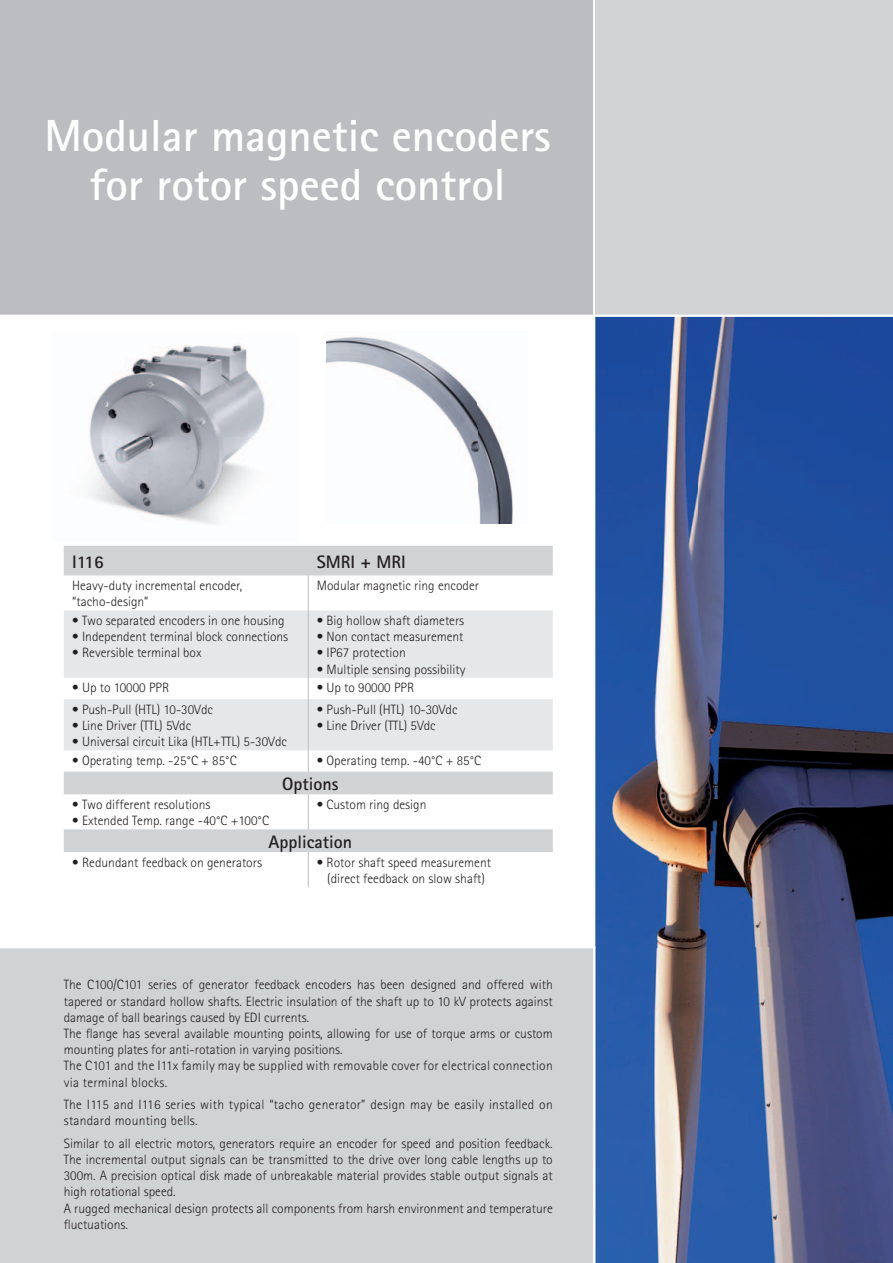
<style>
.page{position:relative;width:893px;height:1263px;background:#fff}
.page>*{position:absolute;margin:0;border:0;box-sizing:border-box;transform-origin:0 0}
.t1{font:700 45px/49.5px "Rotis Sans Serif";color:#fff;text-align:center}
.t2{font:700 18px "Rotis Sans Serif";color:#231f20}
.t3{font:300 13.5px/16.2px "Rotis Sans Serif";color:#231f20}
.t4{font:300 13.5px/16.2px "Rotis Sans Serif";letter-spacing:.02em;color:#231f20}
</style>
<div class="page">
<div style="left:595px;top:0;width:298px;height:946px;background:#d1d2d4"></div>
<div style="left:0;top:947px;width:595px;height:316px;background:#d1d2d4"></div>
<div style="left:0;top:0;width:595px;height:316px;background:#bcbdc0"></div>
<img style="left:595px;top:317px;width:298px;height:946px">
<img style="left:88px;top:344px;width:177px;height:180px">
<img style="left:326px;top:337px;width:187px;height:186px">
<hr style="left:0;top:315px;width:893px;height:2px;background:#fff">
<hr style="left:0;top:946px;width:595px;height:2px;background:#fff">
<hr style="left:593px;top:0;width:2px;height:1263px;background:#fff">
<div style="left:64px;top:546px;width:489px;height:29px;background:#d1d2d4"></div>
<svg style="left:64px;top:610px;width:489px;height:140px;fill:#e6e7e9"></svg>
<hr style="left:308px;top:575px;width:1px;height:35px;background:#bcbdc0">
<hr style="left:308px;top:610px;width:1px;height:68px;background:#bcbdc0">
<svg style="left:308px;top:678px;width:1px;height:21px"></svg>
<hr style="left:308px;top:699px;width:1px;height:51px;background:#bcbdc0">
<svg style="left:64px;top:750px;width:489px;height:102px"></svg>
<hr style="left:308px;top:794px;width:1px;height:35px;background:#bcbdc0">
<hr style="left:308px;top:852px;width:1px;height:35px;background:#bcbdc0">
<h1 class="t1" style="left:44px;top:115px;width:508px">Modular magnetic encoders for rotor speed control</h1>
<h2 class="t2" style="left:72px;top:555px;width:33px">I116</h2>
<h2 class="t2" style="left:317px;top:555px;width:90px">SMRI + MRI</h2>
<p class="t3" style="left:72px;top:579px;width:171px">Heavy-duty incremental encoder, “tacho-design”</p>
<p class="t3" style="left:317px;top:579px;width:164px">Modular magnetic ring encoder</p>
<p class="t3" style="left:72px;top:614px;width:214px">• Two separated encoders in one housing</p>
<p class="t3" style="left:72px;top:630px;width:217px">• Independent terminal block connections</p>
<p class="t3" style="left:72px;top:646px;width:131px">• Reversible terminal box</p>
<p class="t3" style="left:317px;top:614px;width:149px">• Big hollow shaft diameters</p>
<p class="t3" style="left:317px;top:630px;width:148px">• Non contact measurement</p>
<p class="t3" style="left:317px;top:646px;width:90px">• IP67 protection</p>
<p class="t3" style="left:317px;top:662px;width:150px">• Multiple sensing possibility</p>
<p class="t3" style="left:72px;top:681px;width:98px">• Up to 10000 PPR</p>
<p class="t3" style="left:317px;top:681px;width:99px">• Up to 90000 PPR</p>
<p class="t3" style="left:72px;top:702px;width:142px">• Push-Pull (HTL) 10-30Vdc</p>
<p class="t3" style="left:72px;top:719px;width:120px">• Line Driver (TTL) 5Vdc</p>
<p class="t3" style="left:72px;top:735px;width:216px">• Universal circuit Lika (HTL+TTL) 5-30Vdc</p>
<p class="t3" style="left:317px;top:702px;width:142px">• Push-Pull (HTL) 10-30Vdc</p>
<p class="t3" style="left:317px;top:719px;width:120px">• Line Driver (TTL) 5Vdc</p>
<p class="t3" style="left:72px;top:753px;width:166px">• Operating temp. -25°C + 85°C</p>
<p class="t3" style="left:317px;top:753px;width:166px">• Operating temp. -40°C + 85°C</p>
<h2 class="t2" style="left:282px;top:778px;width:58px">Options</h2>
<p class="t3" style="left:72px;top:797px;width:140px">• Two different resolutions</p>
<p class="t3" style="left:72px;top:814px;width:198px">• Extended Temp. range -40°C +100°C</p>
<p class="t3" style="left:317px;top:797px;width:111px">• Custom ring design</p>
<h2 class="t2" style="left:269px;top:835px;width:85px">Application</h2>
<p class="t3" style="left:72px;top:855px;width:191px">• Redundant feedback on generators</p>
<p class="t3" style="left:317px;top:855px;width:176px;text-align:center">• Rotor shaft speed measurement (direct feedback on slow shaft)</p>
<p class="t3" style="left:64px;top:978px;width:490px">The C100/C101 series of generator feedback encoders has been designed and offered with tapered or standard hollow shafts. Electric insulation of the shaft up to 10 kV protects against damage of ball bearings caused by EDI currents.<br>The flange has several available mounting points, allowing for use of torque arms or custom mounting plates for anti-rotation in varying positions.<br>The C101 and the I11x family may be supplied with removable cover for electrical connection via terminal blocks.</p>
<p class="t4" style="left:64px;top:1098px;width:490px">The I115 and I116 series with typical “tacho generator” design may be easily installed on standard mounting bells.</p>
<p class="t3" style="left:64px;top:1136px;width:490px">Similar to all electric motors, generators require an encoder for speed and position feedback.<br>The incremental output signals can be transmitted to the drive over long cable lengths up to 300m. A precision optical disk made of unbreakable material provides stable output signals at high rotational speed.<br>A rugged mechanical design protects all components from harsh environment and temperature fluctuations.</p>
</div>
